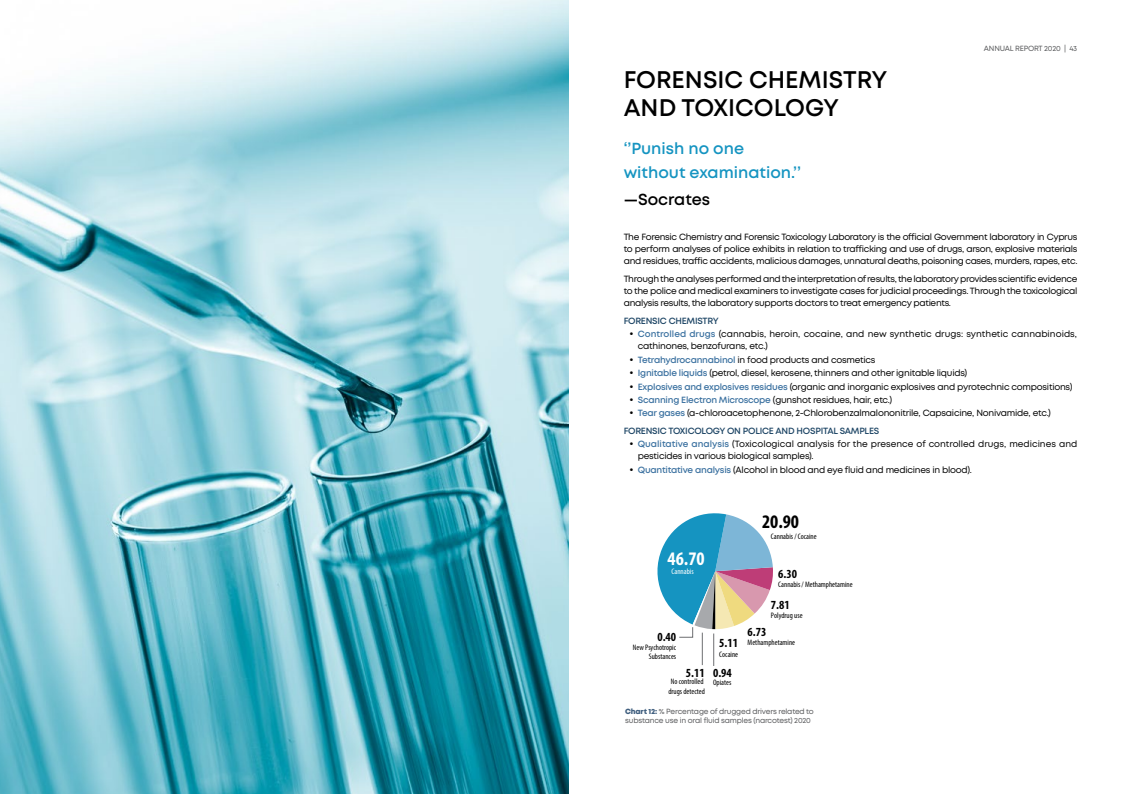
<style>
.page{position:relative;width:1134px;height:794px;background:#fff}
.page>*{position:absolute;margin:0;border:0;box-sizing:border-box;transform-origin:0 0}
.t1{font:600 24px/28px "Mont";color:#000}
.t2{font:700 condensed 19.2px "Myriad Pro";color:#fff}
.t3{font:700 condensed 19.2px "Myriad Pro";color:#000}
.t4{font:600 16px/24px "Mont";color:#1594c1}
.t5{font:600 16px "Mont";color:#000}
.t6{font:700 condensed 12.4px "Myriad Pro";color:#000}
.t7{font:9px/13.4px "Mont";letter-spacing:-.025em;color:#000;text-align:justify}
.t8{font:9px/13.4px "Mont";color:#000}
.t9{font:condensed 8px/9.6px "Myriad Pro";color:#000}
.t10{font:condensed 8px "Myriad Pro";color:#fff}
.t11{font:7.5px/9px "Mont";letter-spacing:-.025em;color:#58595b}
.s1{font-weight:600;color:#1d4565}
.s2{font-weight:600;color:#3b71a0}
.s3{font-weight:700;font-size:12.4px}
.s4{font-weight:800;color:#405f7f}
</style>
<div class="page">
<img style="left:0;top:0;width:568px;height:794px">
<svg style="left:657px;top:513px;width:116px;height:124px"></svg>
<hr style="left:713px;top:633px;width:1px;height:33px;background:#6d6e71">
<hr style="left:702px;top:632px;width:1px;height:33px;background:#6d6e71">
<p class="t11" style="left:984px;top:44px;width:95px">ANNUAL REPORT 2020 | 43</p>
<h1 class="t1" style="left:624px;top:66px;width:265px">FORENSIC CHEMISTRY<br>AND TOXICOLOGY</h1>
<h3 class="t4" style="left:624px;top:136px;width:179px">‘’Punish no one without examination.’’</h3>
<h3 class="t5" style="left:624px;top:189px;width:88px">—Socrates</h3>
<p class="t7" style="left:624px;top:231px;width:455px;line-height:12px">The Forensic Chemistry and Forensic Toxicology Laboratory is the official Government laboratory in Cyprus to perform analyses of police exhibits in relation to trafficking and use of drugs, arson, explosive materials and residues, traffic accidents, malicious damages, unnatural deaths, poisoning cases, murders, rapes, etc.</p>
<p class="t7" style="left:624px;top:273px;width:455px;line-height:12px">Through the analyses performed and the interpretation of results, the laboratory provides scientific evidence to the police and medical examiners to investigate cases for judicial proceedings. Through the toxicological analysis results, the laboratory supports doctors to treat emergency patients.</p>
<p class="t8" style="left:638px;top:314px;width:441px;text-indent:-14px"><span class="s1">FORENSIC CHEMISTRY<br></span><span class="s2">Controlled drugs</span> (cannabis, heroin, cocaine, and new synthetic drugs: synthetic cannabinoids,</p>
<p class="t7" style="left:638px;top:339px;width:436px;text-align:left">cathinones, benzofurans, etc.)<br><span class="s2">Tetrahydrocannabinol</span> in food products and cosmetics<br><span class="s2">Ignitable liquids</span> (petrol, diesel, kerosene, thinners and other ignitable liquids)<br><span class="s2">Explosives and explosives residues</span> (organic and inorganic explosives and pyrotechnic compositions)<br><span class="s2">Scanning Electron Microscope</span> (gunshot residues, hair, etc.)<br><span class="s2">Tear gases</span> (α-chloroacetophenone, 2-Chlorobenzalmalononitrile, Capsaicine, Nonivamide, etc.)</p>
<p class="t8" style="left:638px;top:424px;width:441px;text-indent:-14px"><span class="s1">FORENSIC TOXICOLOGY ON POLICE AND HOSPITAL SAMPLES<br></span><span class="s2">Qualitative analysis</span> (Toxicological analysis for the presence of controlled drugs, medicines and</p>
<p class="t7" style="left:638px;top:450px;width:336px">pesticides in various biological samples).<br><span class="s2">Quantitative analysis</span> (Alcohol in blood and eye fluid and medicines in blood).</p>
<h2 class="t2" style="left:668px;top:547px;width:39px">46.70</h2>
<p class="t10" style="left:671px;top:567px;width:24px">Cannabis</p>
<h3 class="t6" style="left:657px;top:629px;width:20px">0.40</h3>
<p class="t9" style="left:668px;top:677px;width:38px;text-align:center">No controlled drugs detected</p>
<p class="t9" style="left:633px;top:642px;width:45px;text-align:right">New Psychotropic<br>Substances</p>
<h3 class="t6" style="left:686px;top:665px;width:20px">5.11</h3>
<h2 class="t3" style="left:762px;top:510px;width:39px">20.90</h2>
<p class="t9" style="left:771px;top:532px;width:47px">Cannabis / Cocaine</p>
<h3 class="t6" style="left:778px;top:566px;width:20px">6.30</h3>
<p class="t9" style="left:778px;top:580px;width:76px">Cannabis / Methamphetamine</p>
<h3 class="t6" style="left:771px;top:597px;width:20px">7.81</h3>
<p class="t9" style="left:771px;top:611px;width:33px">Polydrug use</p>
<h3 class="t6" style="left:748px;top:623px;width:20px">6.73</h3>
<p class="t9" style="left:719px;top:636px;width:77px;line-height:11.7px"><span class="s3">5.11</span> Methamphetamine<br>Cocaine</p>
<p class="t9" style="left:713px;top:678px;width:20px">Opiates</p>
<h3 class="t6" style="left:713px;top:665px;width:20px">0.94</h3>
<p class="t11" style="left:625px;top:707px;width:190px"><span class="s4">Chart 12:</span> % Percentage of drugged drivers related to substance use in oral fluid samples (narcotest) 2020</p>
</div>
